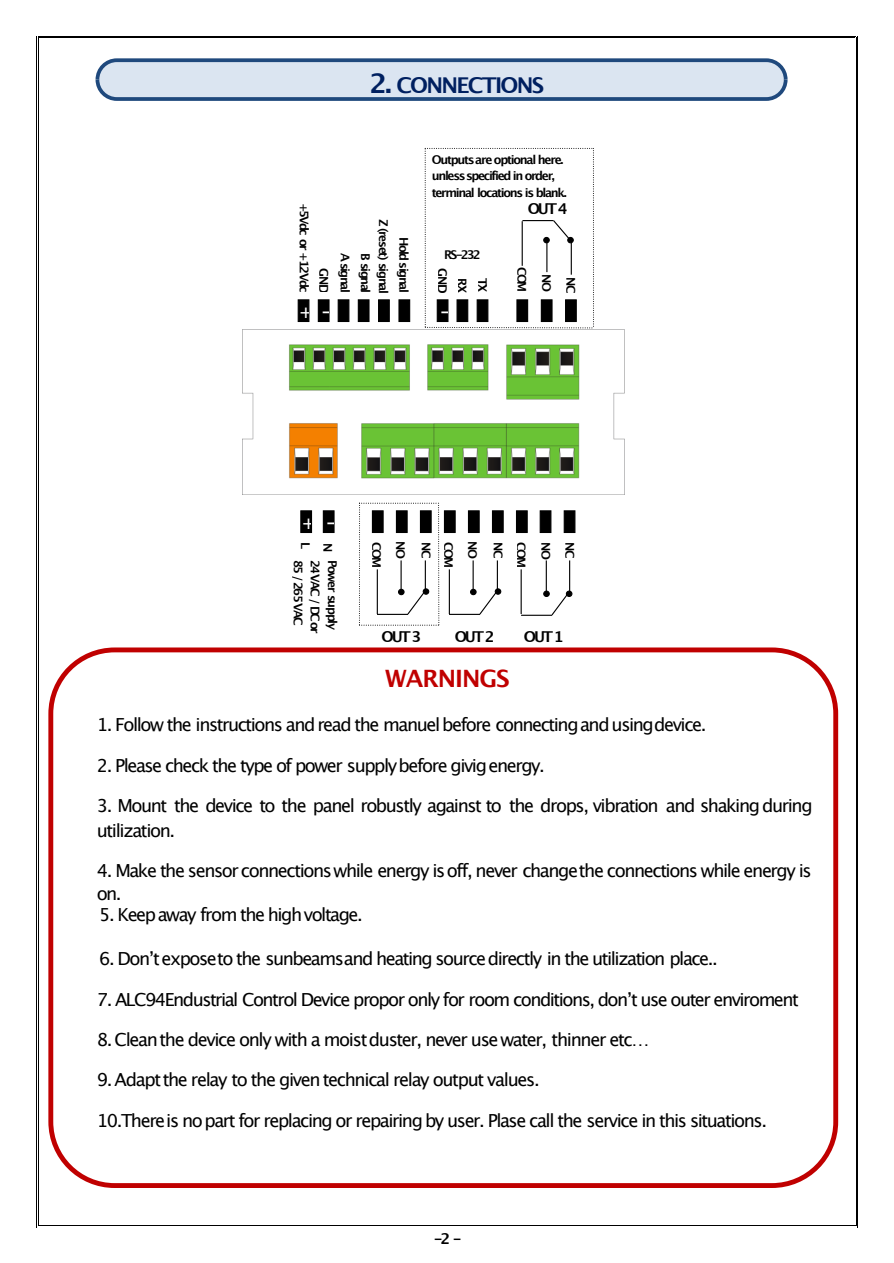
<style>
.page{position:relative;width:894px;height:1263px;background:#fff}
.page>*{position:absolute;margin:0;border:0;box-sizing:border-box;transform-origin:0 0}
.t1{font:700 24px "Lucida Grande";letter-spacing:-.045em;color:#c00000}
.t2{font:700 21.75px "Lucida Grande";letter-spacing:-.08em;color:#002060}
.t3{font:18px/25.3px "Lucida Grande";letter-spacing:-.08em;color:#000}
.t4{font:700 18px "Lucida Grande";color:#fff}
.t5{font:700 15px "Lucida Grande";letter-spacing:-.145em;color:#000}
.t6{font:700 12px/20.9px "Lucida Grande";letter-spacing:-.11em;color:#000;text-align:right}
.t7{font:700 12px/17.2px "Lucida Grande";letter-spacing:-.14em;color:#000}
.t8{font:700 12px "Lucida Grande";letter-spacing:-.155em;color:#000}
.s1{font-size:27px}
</style>
<div class="page">
<div style="left:298px;top:299px;width:11px;height:23px;background:#000;border:1px solid #000"></div>
<div style="left:318px;top:299px;width:11px;height:23px;background:#000"></div>
<div style="left:337px;top:299px;width:12px;height:23px;background:#000;border:1px solid #000"></div>
<div style="left:358px;top:299px;width:11px;height:23px;background:#000"></div>
<div style="left:378px;top:299px;width:12px;height:23px;background:#000;border:1px solid #000"></div>
<div style="left:398px;top:299px;width:12px;height:23px;background:#000;border:1px solid #000"></div>
<div style="left:300px;top:510px;width:12px;height:23px;background:#000;border:1px solid #000"></div>
<div style="left:323px;top:510px;width:11px;height:23px;background:#000"></div>
<div style="left:444px;top:510px;width:11px;height:23px;background:#000"></div>
<div style="left:516px;top:510px;width:11px;height:23px;background:#000"></div>
<div style="left:539px;top:510px;width:12px;height:23px;background:#000;border:1px solid #000"></div>
<div style="left:563px;top:510px;width:12px;height:23px;background:#000;border:1px solid #000"></div>
<div style="left:468px;top:510px;width:11px;height:23px;background:#000"></div>
<div style="left:492px;top:510px;width:11px;height:23px;background:#000"></div>
<img style="left:242px;top:330px;width:382px;height:165px">
<div style="left:48px;top:647px;width:790px;height:541px;border:5px solid #c00000;border-radius:64px"></div>
<svg style="left:95px;top:58px;width:693px;height:43px;background:#bacadc"></svg>
<hr style="left:497px;top:560px;width:1px;height:32px;background:#000">
<hr style="left:472px;top:560px;width:1px;height:32px;background:#000">
<hr style="left:449px;top:569px;width:1px;height:45px;background:#000">
<hr style="left:569px;top:560px;width:1px;height:32px;background:#000">
<hr style="left:545px;top:560px;width:2px;height:32px;background:#000">
<hr style="left:520px;top:569px;width:1px;height:45px;background:#000">
<svg style="left:470px;top:589px;width:26px;height:26px"></svg>
<div style="left:494px;top:588px;width:7px;height:7px;background:#000;border:1px solid #000;border-radius:50%"></div>
<svg style="left:543px;top:591px;width:7px;height:6px"></svg>
<hr style="left:449px;top:614px;width:31px;height:1px;background:#000">
<svg style="left:550px;top:590px;width:22px;height:26px"></svg>
<hr style="left:521px;top:615px;width:31px;height:1px;background:#000">
<svg style="left:359px;top:503px;width:80px;height:123px"></svg>
<svg style="left:424px;top:148px;width:170px;height:181px"></svg>
<hr style="left:522px;top:220px;width:31px;height:1px;background:#000">
<hr style="left:38px;top:36px;width:817px;height:1px;background:#000">
<hr style="left:38px;top:37px;width:817px;height:1px;background:#000">
<hr style="left:36px;top:38px;width:1px;height:1187px;background:#000">
<hr style="left:38px;top:38px;width:1px;height:1187px;background:#000">
<hr style="left:857px;top:38px;width:1px;height:1187px;background:#000">
<hr style="left:855px;top:38px;width:1px;height:1187px;background:#000">
<hr style="left:38px;top:1225px;width:817px;height:1px;background:#000">
<p class="t2" style="left:369px;top:75px;width:176px"><span class="s1">2.</span> CONNECTIONS</p>
<p class="t8" style="left:309px;top:203px;width:91px;rotate:90deg">+5Vdc or +12Vdc</p>
<p class="t6" style="left:393px;top:219px;width:77px;rotate:90deg">Z (reset) signal</p>
<p class="t6" style="left:375px;top:253px;width:42px;rotate:90deg">B signal<br>A signal<br>GND</p>
<p class="t4" style="left:299px;top:303px;width:35px">+ -</p>
<p class="t6" style="left:413px;top:237px;width:57px;rotate:90deg">Hold signal</p>
<p class="t6" style="left:432px;top:152px;width:136px;line-height:16.8px;text-align:left">Outputsare optional here. unlessspecified in order, terminal locations is blank.</p>
<p class="t6" style="left:444px;top:245px;width:38px">RS-232</p>
<p class="t6" style="left:452px;top:268px;width:27px;rotate:90deg">GND</p>
<p class="t4" style="left:440px;top:303px;width:13px">-</p>
<p class="t6" style="left:471px;top:278px;width:16px;rotate:90deg">RX</p>
<p class="t6" style="left:492px;top:278px;width:15px;rotate:90deg">TX</p>
<p class="t5" style="left:527px;top:202px;width:41px">OUT 4</p>
<p class="t6" style="left:558px;top:267px;width:27px;line-height:24.6px;text-align:center;rotate:90deg">NO<br>COM</p>
<p class="t6" style="left:580px;top:277px;width:18px;rotate:90deg">NC</p>
<p class="t4" style="left:301px;top:514px;width:37px">+ -</p>
<p class="t6" style="left:315px;top:542px;width:9px;rotate:90deg">L</p>
<p class="t6" style="left:337px;top:543px;width:11px;rotate:90deg">N</p>
<p class="t6" style="left:458px;top:542px;width:27px;rotate:90deg">COM</p>
<p class="t6" style="left:482px;top:541px;width:19px;rotate:90deg">NO</p>
<p class="t6" style="left:507px;top:542px;width:18px;rotate:90deg">NC</p>
<p class="t6" style="left:386px;top:542px;width:27px;rotate:90deg">COM</p>
<p class="t6" style="left:410px;top:541px;width:19px;rotate:90deg">NO</p>
<p class="t6" style="left:435px;top:542px;width:18px;rotate:90deg">NC</p>
<p class="t7" style="left:340px;top:560px;width:75px;rotate:90deg">Power supply<br>24 VAC / DC or<br>85 / 265 VAC</p>
<p class="t5" style="left:381px;top:630px;width:41px">OUT 3</p>
<p class="t5" style="left:454px;top:630px;width:41px">OUT 2</p>
<p class="t6" style="left:530px;top:542px;width:27px;rotate:90deg">COM</p>
<p class="t6" style="left:555px;top:542px;width:19px;rotate:90deg">NO</p>
<p class="t6" style="left:579px;top:542px;width:18px;rotate:90deg">NC</p>
<p class="t5" style="left:524px;top:630px;width:41px">OUT 1</p>
<h1 class="t1" style="left:385px;top:668px;width:126px">WARNINGS</h1>
<p class="t3" style="left:97px;top:713px;width:611px">1. Follow the instructions and read the manuel before connecting and usingdevice.</p>
<p class="t3" style="left:97px;top:754px;width:449px">2. Please check the type of power supplybefore givig energy.</p>
<p class="t3" style="left:97px;top:794px;width:717px">3. Mount the device to the panel robustly against to the drops, vibration and shaking during utilization.</p>
<p class="t3" style="left:97px;top:861px;width:716px;line-height:22.2px">4. Make the sensor connections while energy is off, never changethe connections while energy is on.</p>
<p class="t3" style="left:99px;top:904px;width:265px">5. Keep away from the high voltage.</p>
<p class="t3" style="left:99px;top:947px;width:620px">6. Donʼt exposeto the sunbeamsand heating source directly in the utilization place..</p>
<p class="t3" style="left:97px;top:988px;width:703px">7. ALC94Endustrial Control Device propor only for room conditions, donʼt use outer enviroment</p>
<p class="t3" style="left:97px;top:1028px;width:554px">8. Cleanthe device only with a moist duster, never use water, thinner etc…</p>
<p class="t3" style="left:97px;top:1068px;width:444px">9. Adapt the relay to the given technical relay output values.</p>
<p class="t3" style="left:97px;top:1109px;width:671px">10.Thereis no part for replacing or repairing by user. Plase call the service in this situations.</p>
<p class="t5" style="left:433px;top:1233px;width:30px">-2-</p>
</div>
